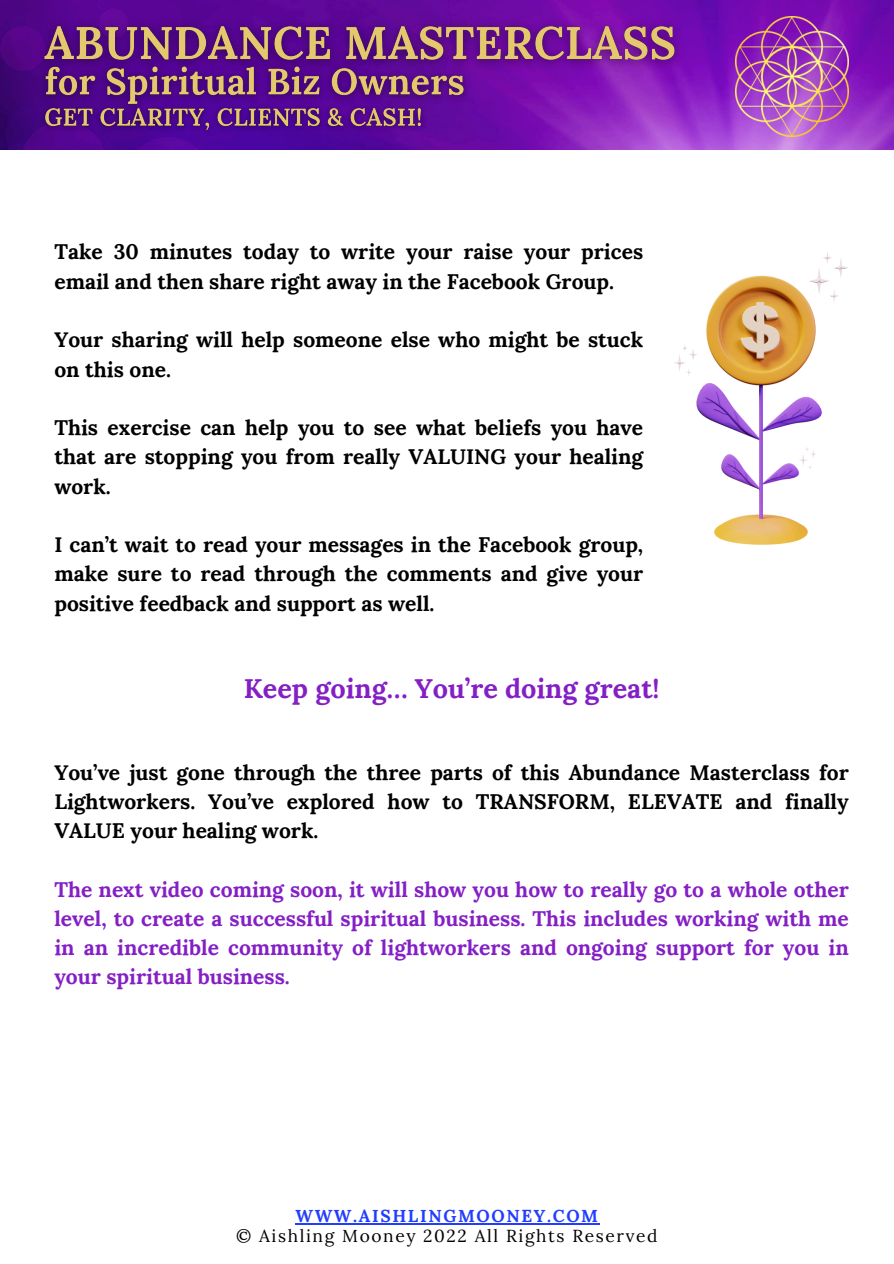
<style>
.page{position:relative;width:894px;height:1264px;background:#fff}
.page>*{position:absolute;margin:0;border:0;box-sizing:border-box;transform-origin:0 0}
.t1{font:700 27px "Lora";color:#841fc5}
.t2{font:700 21px/29.2px "Lora";color:#000;text-align:justify}
.t3{font:700 21px/29.2px "Lora";color:#841fc5;text-align:justify}
.t4{font:17.4px "Lora";letter-spacing:.095em;color:#000}
.t5{font:700 17.4px "Lora";letter-spacing:.095em;color:#233dff}
</style>
<div class="page">
<img style="left:0;top:0;width:893px;height:149px">
<img style="left:674px;top:252px;width:174px;height:293px">
<hr style="left:295px;top:1222px;width:304px;height:2px;background:#233dff">
<img style="left:29px;top:12px;width:662px;height:66px">
<img style="left:32px;top:55px;width:445px;height:64px">
<img style="left:36px;top:98px;width:395px;height:42px">
<img style="left:735px;top:16px;width:113px;height:120px">
<h5 class="t2" style="left:54px;top:237px;width:590px">Take 30 minutes today to write your raise your prices email and then share right away in the Facebook Group.</h5>
<h5 class="t2" style="left:54px;top:325px;width:590px">Your sharing will help someone else who might be stuck on this one.</h5>
<p class="t2" style="left:54px;top:413px;width:590px">This exercise can help you to see what beliefs you have that are stopping you from really VALUING your healing work.</p>
<h3 class="t2" style="left:54px;top:530px;width:590px">I can’t wait to read your messages in the Facebook group, make sure to read through the comments and give your positive feedback and support as well.</h3>
<h5 class="t1" style="left:243px;top:670px;width:417px">Keep going… You’re doing great!</h5>
<h5 class="t2" style="left:54px;top:757px;width:795px">You’ve just gone through the three parts of this Abundance Masterclass for Lightworkers. You’ve explored how to TRANSFORM, ELEVATE and finally VALUE your healing work.</h5>
<h6 class="t3" style="left:54px;top:874px;width:795px">The next video coming soon, it will show you how to really go to a whole other level, to create a successful spiritual business. This includes working with me in an incredible community of lightworkers and ongoing support for you in your spiritual business.</h6>
<h5 class="t5" style="left:295px;top:1204px;width:304px">WWW.AISHLINGMOONEY.COM</h5>
<h5 class="t4" style="left:236px;top:1224px;width:422px">© Aishling Mooney 2022 All Rights Reserved</h5>
</div>
